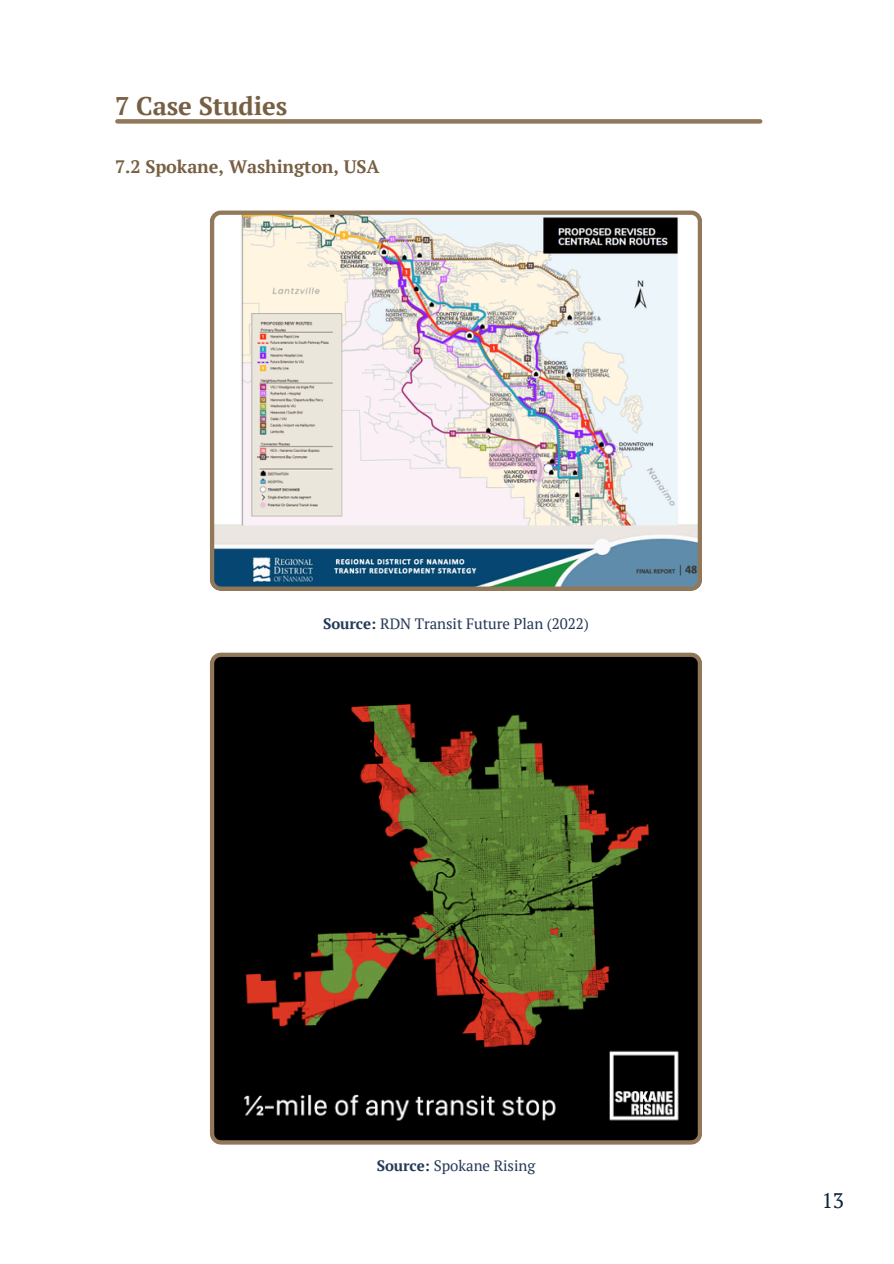
<style>
.page{position:relative;width:894px;height:1264px;background:#fff}
.page>*{position:absolute;margin:0;border:0;box-sizing:border-box;transform-origin:0 0}
.t1{font:700 25.5px "PT Serif";letter-spacing:-.005em;color:#775f43}
.t2{font:21px "PT Serif";color:#0b233f}
.t3{font:700 18px "PT Serif";letter-spacing:-.005em;color:#775f43}
.t4{font:15px "PT Serif";letter-spacing:-.005em;color:#243956}
.s1{font-weight:700}
</style>
<div class="page">
<div style="left:117px;top:119px;width:643px;height:5px;background:#91785b"></div>
<svg style="left:210px;top:652px;width:491px;height:492px;background:#242011"></svg>
<svg style="left:210px;top:210px;width:491px;height:380px"></svg>
<h1 class="t1" style="left:115px;top:88px;width:174px">7 Case Studies</h1>
<p class="t3" style="left:115px;top:154px;width:266px">7.2 Spokane, Washington, USA</p>
<p class="t4" style="left:323px;top:613px;width:267px"><span class="s1">Source:</span> RDN Transit Future Plan (2022)</p>
<p class="t4" style="left:376px;top:1155px;width:160px"><span class="s1">Source:</span> Spokane Rising</p>
<h2 class="t2" style="left:821px;top:1185px;width:24px">13</h2>
</div>
